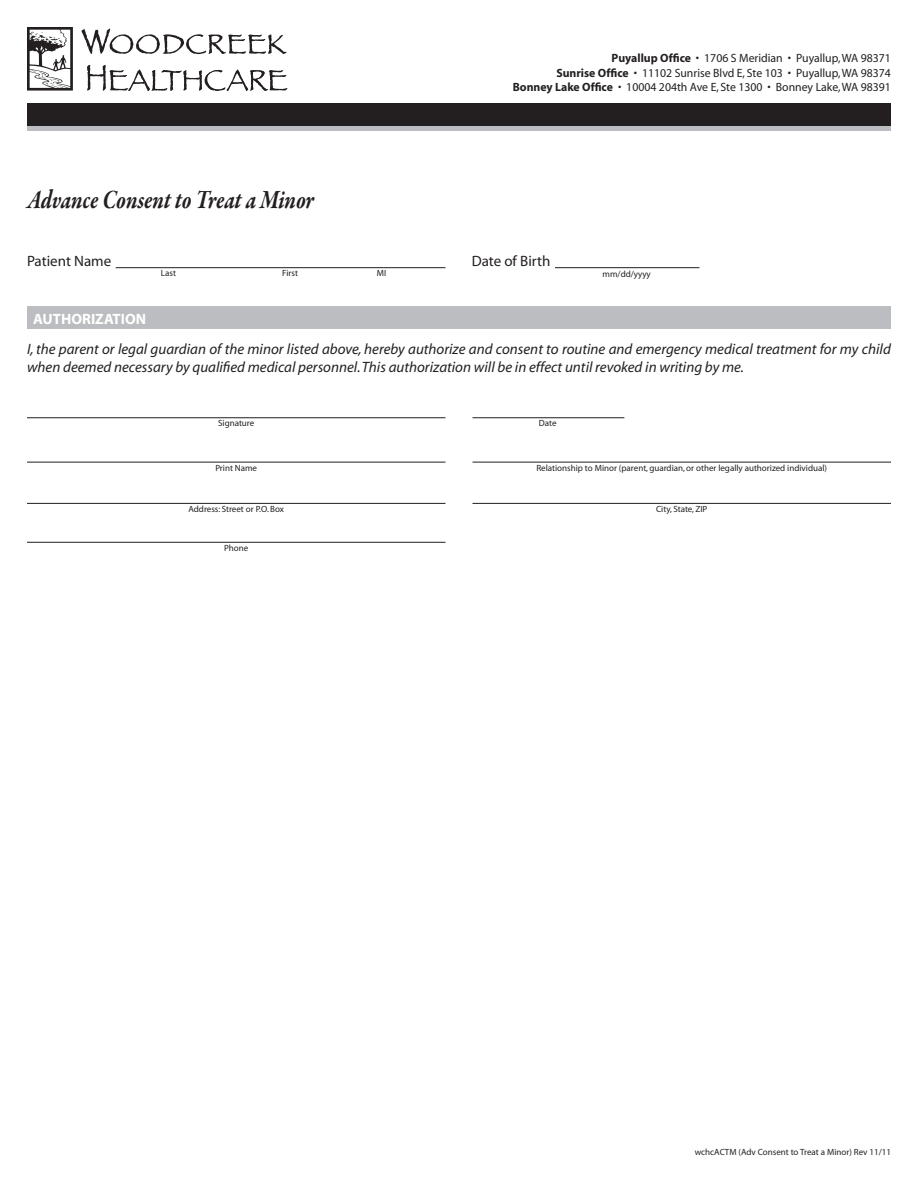
<style>
.page{position:relative;width:918px;height:1188px;background:#fff}
.page>*{position:absolute;margin:0;border:0;box-sizing:border-box;transform-origin:0 0}
.t1{font:italic 700 27px "Garamond Premr Pro";letter-spacing:-.01em;color:#231f20;scale:.8 1}
.t2{font:italic 15px/18px "Myriad";color:#231f20}
.t3{font:15px "Myriad";color:#231f20}
.t4{font:700 15px "Myriad";color:#fff}
.t5{font:12px/14.4px "Myriad";color:#231f20;text-align:right}
.t6{font:9px "Myriad";color:#231f20}
.s1{font-weight:700}
</style>
<div class="page">
<div style="left:27px;top:109px;width:864px;height:22px;background:#bcbdc0"></div>
<div style="left:27px;top:104px;width:864px;height:22px;background:#231f20"></div>
<svg style="left:81px;top:29px;width:206px;height:25px"></svg>
<svg style="left:87px;top:65px;width:201px;height:26px"></svg>
<svg style="left:27px;top:27px;width:46px;height:64px"></svg>
<hr style="left:116px;top:267px;width:329px;height:1px;background:#231f20">
<hr style="left:555px;top:267px;width:144px;height:1px;background:#231f20">
<div style="left:27px;top:307px;width:864px;height:22px;background:#bcbdc0"></div>
<hr style="left:27px;top:462px;width:419px;height:1px;background:#231f20">
<hr style="left:472px;top:462px;width:419px;height:1px;background:#231f20">
<hr style="left:472px;top:417px;width:152px;height:1px;background:#231f20">
<hr style="left:27px;top:417px;width:419px;height:1px;background:#231f20">
<hr style="left:27px;top:503px;width:419px;height:1px;background:#231f20">
<hr style="left:472px;top:503px;width:419px;height:1px;background:#231f20">
<hr style="left:27px;top:542px;width:419px;height:1px;background:#231f20">
<h1 class="t1" style="left:27px;top:183px;width:360px">Advance Consent to Treat a Minor</h1>
<p class="t5" style="left:513px;top:52px;width:380px"><span class="s1">Puyallup Office</span> • 1706 S Meridian • Puyallup, WA 98371<br><span class="s1">Sunrise Office</span> • 11102 Sunrise Blvd E, Ste 103 • Puyallup, WA 98374<br><span class="s1">Bonney Lake Office</span> • 10004 204th Ave E, Ste 1300 • Bonney Lake, WA 98391</p>
<p class="t3" style="left:27px;top:253px;width:86px">Patient Name</p>
<p class="t3" style="left:472px;top:253px;width:80px">Date of Birth</p>
<p class="t6" style="left:161px;top:269px;width:17px">Last</p>
<p class="t6" style="left:282px;top:269px;width:17px">First</p>
<p class="t6" style="left:377px;top:269px;width:11px">MI</p>
<p class="t6" style="left:603px;top:269px;width:50px">mm/dd/yyyy</p>
<p class="t4" style="left:33px;top:311px;width:114px">AUTHORIZATION</p>
<p class="t2" style="left:27px;top:341px;width:865px">I, the parent or legal guardian of the minor listed above, hereby authorize and consent to routine and emergency medical treatment for my child when deemed necessary by qualified medical personnel. This authorization will be in effect until revoked in writing by me.</p>
<p class="t6" style="left:218px;top:419px;width:38px">Signature</p>
<p class="t6" style="left:539px;top:419px;width:19px">Date</p>
<p class="t6" style="left:215px;top:463px;width:43px">Print Name</p>
<p class="t6" style="left:536px;top:463px;width:292px">Relationship to Minor (parent, guardian, or other legally authorized individual)</p>
<p class="t6" style="left:188px;top:504px;width:97px">Address: Street or P.O. Box</p>
<p class="t6" style="left:656px;top:504px;width:53px">City, State, ZIP</p>
<p class="t6" style="left:224px;top:543px;width:26px">Phone</p>
<p class="t6" style="left:695px;top:1147px;width:198px">wchcACTM (Adv Consent to Treat a Minor) Rev 11/11</p>
</div>
